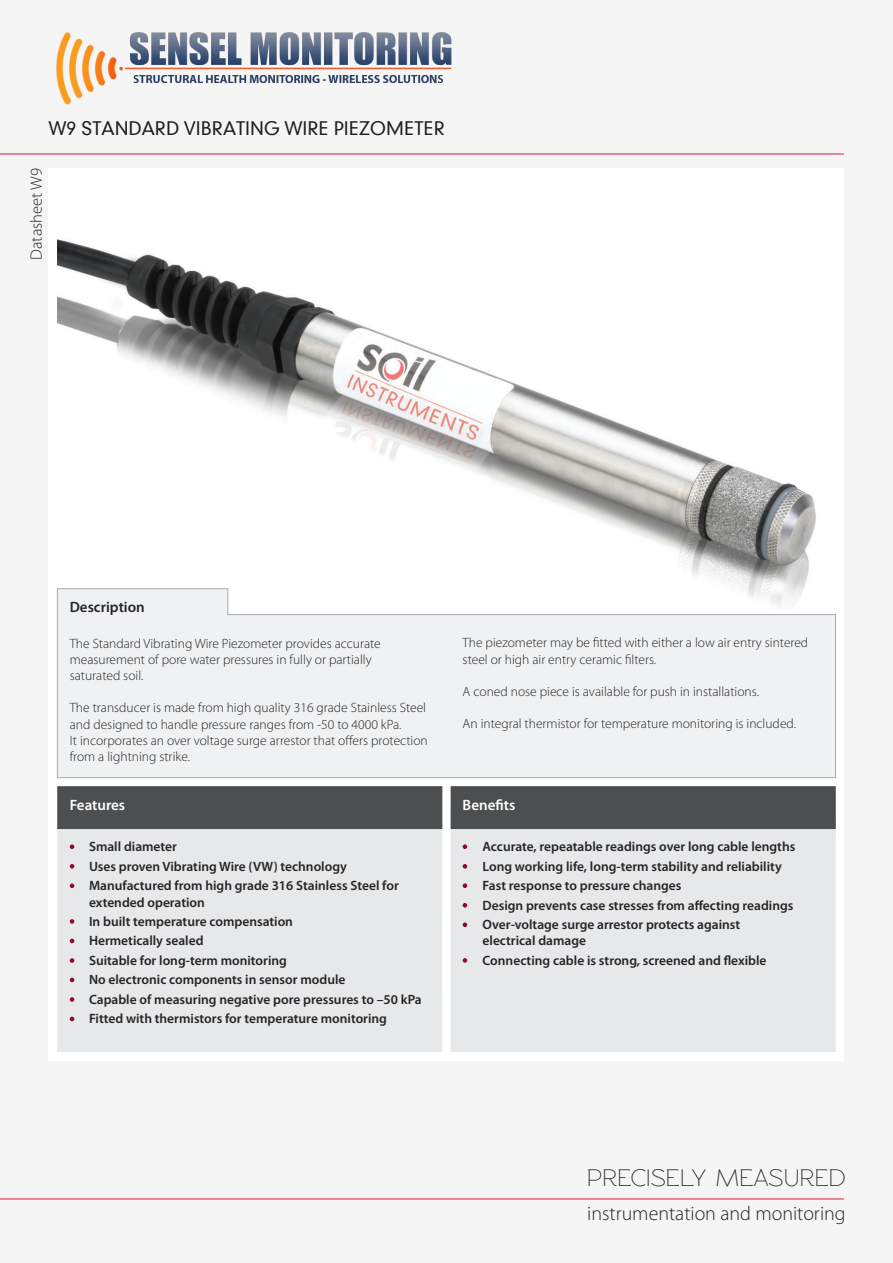
<style>
.page{position:relative;width:893px;height:1263px;background:#f5f5f6}
.page>*{position:absolute;margin:0;border:0;box-sizing:border-box;transform-origin:0 0}
.t1{font:24.75px "Rawengulk";color:#262324}
.t2{font:300 19.95px "Myriad Pro";color:#262324}
.t3{font:18px "Geometric 706 BT Medium B";color:#231f20}
.t4{font:300 16.5px "Myriad Pro";color:#262324}
.t5{font:600 15px "Myriad Pro";color:#fff}
.t6{font:600 15px "Myriad Pro";color:#262324}
.Titles{font:600 13.5px/16.2px "Myriad Pro";color:#262324}
.t7{font:300 13.5px/16.2px "Myriad Pro";color:#262324}
</style>
<div class="page">
<hr style="left:0;top:154px;width:844px;height:1px;background:#e51836">
<div style="left:49px;top:168px;width:795px;height:892px;background:#fff"></div>
<img style="left:58px;top:239px;width:758px;height:349px">
<svg style="left:57px;top:588px;width:779px;height:190px"></svg>
<div style="left:57px;top:829px;width:385px;height:223px;background:#e7e8e9"></div>
<svg style="left:70px;top:864px;width:4px;height:5px"></svg>
<svg style="left:70px;top:883px;width:4px;height:5px"></svg>
<svg style="left:70px;top:919px;width:4px;height:5px"></svg>
<svg style="left:70px;top:939px;width:4px;height:4px"></svg>
<svg style="left:70px;top:958px;width:4px;height:5px"></svg>
<svg style="left:70px;top:978px;width:4px;height:4px"></svg>
<svg style="left:70px;top:997px;width:4px;height:5px"></svg>
<svg style="left:70px;top:1017px;width:4px;height:4px"></svg>
<svg style="left:70px;top:844px;width:4px;height:5px"></svg>
<div style="left:451px;top:829px;width:385px;height:223px;background:#e7e8e9"></div>
<svg style="left:463px;top:844px;width:4px;height:5px"></svg>
<svg style="left:463px;top:864px;width:4px;height:5px"></svg>
<svg style="left:463px;top:883px;width:4px;height:5px"></svg>
<svg style="left:463px;top:922px;width:4px;height:5px"></svg>
<svg style="left:463px;top:903px;width:4px;height:4px"></svg>
<svg style="left:463px;top:958px;width:4px;height:5px"></svg>
<div style="left:451px;top:786px;width:385px;height:43px;background:#4d4e4f"></div>
<div style="left:57px;top:786px;width:385px;height:43px;background:#4d4e4f"></div>
<hr style="left:0;top:1198px;width:844px;height:1px;background:#e22236">
<img style="left:56px;top:32px;width:396px;height:73px">
<p class="t3" style="left:49px;top:116px;width:397px">W9 STANDARD VIBRATING WIRE PIEZOMETER</p>
<p class="t4" style="left:26px;top:260px;width:93px;rotate:-90deg">Datasheet W9</p>
<p class="t6" style="left:70px;top:597px;width:77px">Description</p>
<p class="t7" style="left:70px;top:635px;width:313px">The Standard Vibrating Wire Piezometer provides accurate measurement of pore water pressures in fully or partially</p>
<p class="t7" style="left:70px;top:667px;width:75px">saturated soil.</p>
<p class="t7" style="left:70px;top:699px;width:360px">The transducer is made from high quality 316 grade Stainless Steel and designed to handle pressure ranges from -50 to 4000 kPa.<br>It incorporates an over voltage surge arrestor that offers protection</p>
<p class="t7" style="left:70px;top:748px;width:122px">from a lightning strike.</p>
<p class="t5" style="left:70px;top:795px;width:57px">Features</p>
<p class="Titles" style="left:89px;top:838px;width:90px">Small diameter</p>
<p class="Titles" style="left:89px;top:858px;width:259px">Uses proven Vibrating Wire (VW) technology</p>
<p class="Titles" style="left:89px;top:877px;width:311px">Manufactured from high grade 316 Stainless Steel for extended operation</p>
<p class="Titles" style="left:89px;top:913px;width:205px">In built temperature compensation</p>
<p class="Titles" style="left:89px;top:932px;width:116px">Hermetically sealed</p>
<p class="Titles" style="left:89px;top:952px;width:199px">Suitable for long-term monitoring</p>
<p class="Titles" style="left:89px;top:971px;width:258px">No electronic components in sensor module</p>
<p class="Titles" style="left:89px;top:991px;width:334px">Capable of measuring negative pore pressures to –50 kPa</p>
<p class="Titles" style="left:89px;top:1010px;width:299px">Fitted with thermistors for temperature monitoring</p>
<p class="t7" style="left:463px;top:635px;width:347px">The piezometer may be fitted with either a low air entry sintered steel or high air entry ceramic filters.</p>
<p class="t7" style="left:463px;top:683px;width:298px">A coned nose piece is available for push in installations.</p>
<p class="t7" style="left:463px;top:716px;width:335px">An integral thermistor for temperature monitoring is included.</p>
<p class="t5" style="left:463px;top:795px;width:54px">Benefits</p>
<p class="Titles" style="left:483px;top:838px;width:314px">Accurate, repeatable readings over long cable lengths</p>
<p class="Titles" style="left:483px;top:858px;width:301px">Long working life, long-term stability and reliability</p>
<p class="Titles" style="left:483px;top:877px;width:200px">Fast response to pressure changes</p>
<p class="Titles" style="left:483px;top:897px;width:312px">Design prevents case stresses from affecting readings</p>
<p class="Titles" style="left:483px;top:916px;width:259px">Over-voltage surge arrestor protects against electrical damage</p>
<p class="Titles" style="left:483px;top:952px;width:285px">Connecting cable is strong, screened and flexible</p>
<p class="t1" style="left:587px;top:1164px;width:260px">PRECISELY MEASURED</p>
<p class="t2" style="left:587px;top:1202px;width:260px">instrumentation and monitoring</p>
</div>
